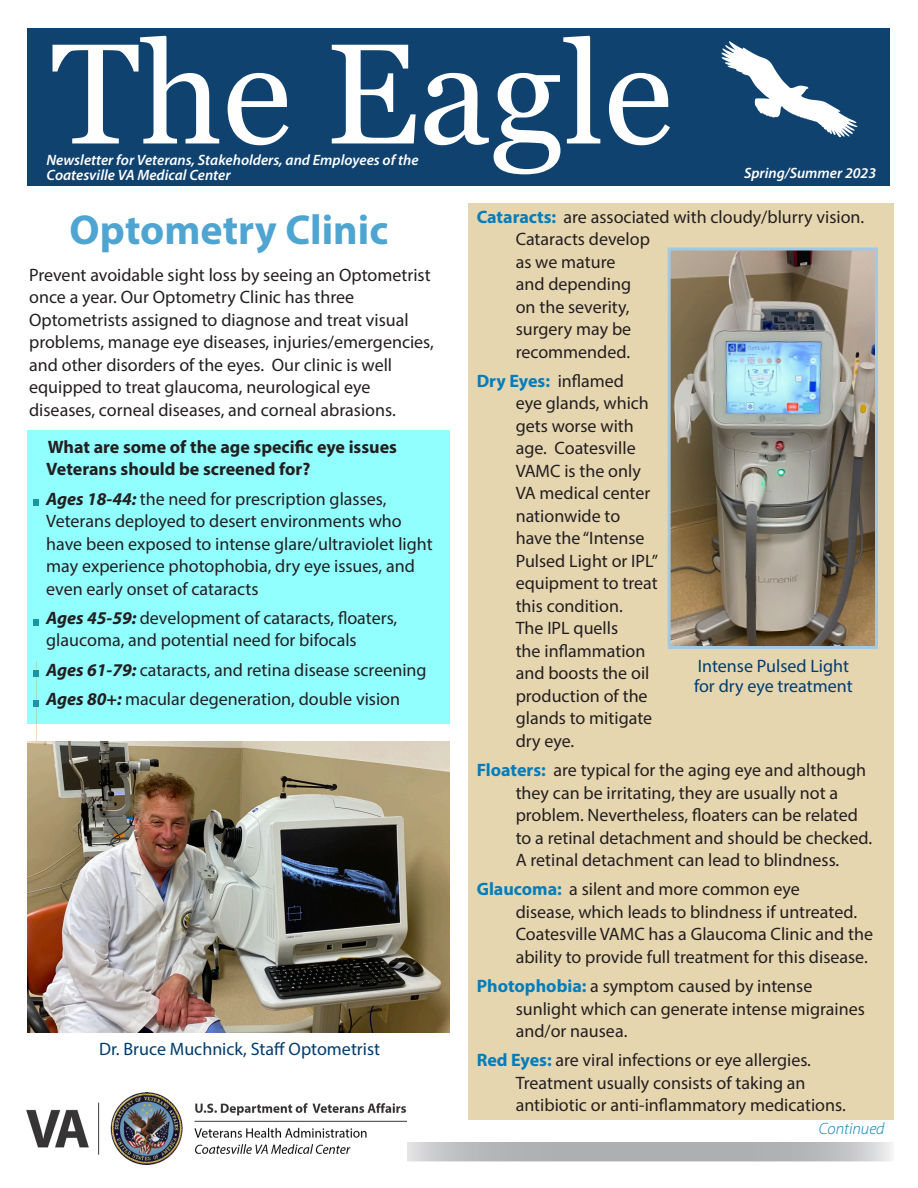
<style>
.page{position:relative;width:918px;height:1188px;background:#fff}
.page>*{position:absolute;margin:0;border:0;box-sizing:border-box;transform-origin:0 0}
.t1{font:142.5px "Georgia";color:#fff}
.t2{font:700 42px "Myriad Pro";color:#4fa5d1}
.Paragraph_Style_basi{font:18px/22.5px "Myriad Pro";color:#231f20}
.Paragraph_Style_basi-2{font:18px/20.2px "Myriad Pro";color:#003d71}
.t3{font:700 18px/22.5px "Myriad Pro";color:#231f20}
.t4{font:italic 300 16.5px "Myriad Pro";color:#007dbb}
.t5{font:italic 600 15px/15px "Myriad Pro";color:#fff}
.s1{font-weight:700;font-style:italic}
.s2{font-weight:700;color:#007dbb}
</style>
<div class="page">
<div style="left:468px;top:203px;width:426px;height:916px;background:#e6d6b0"></div>
<div style="left:27px;top:430px;width:423px;height:294px;background:#92ffff"></div>
<svg style="left:407px;top:1145px;width:484px;height:13px;background:#b7b8ba"></svg>
<div style="left:388px;top:1142px;width:506px;height:19px;border:2px solid #fff"></div>
<img style="left:26px;top:1093px;width:381px;height:71px">
<div style="left:28px;top:28px;width:862px;height:157px;background:#10426f"></div>
<svg style="left:721px;top:41px;width:137px;height:96px"></svg>
<img style="left:27px;top:741px;width:423px;height:292px">
<svg style="left:33px;top:499px;width:6px;height:6px"></svg>
<svg style="left:33px;top:619px;width:6px;height:6px"></svg>
<svg style="left:33px;top:670px;width:6px;height:6px"></svg>
<svg style="left:33px;top:700px;width:6px;height:6px"></svg>
<img style="left:672px;top:252px;width:202px;height:393px">
<div style="left:668px;top:248px;width:210px;height:401px;border:3px solid #a1c9e4"></div>
<p class="t1" style="left:51px;top:8px;width:623px">The Eagle</p>
<p class="t5" style="left:47px;top:152px;width:373px">Newsletter for Veterans, Stakeholders, and Employees of the<br>Coatesville VA Medical Center</p>
<p class="t5" style="left:744px;top:166px;width:134px">Spring/Summer 2023</p>
<h1 class="t2" style="left:70px;top:202px;width:320px">Optometry Clinic</h1>
<p class="Paragraph_Style_basi" style="left:29px;top:263px;width:406px">Prevent avoidable sight loss by seeing an Optometrist once a year. Our Optometry Clinic has three Optometrists assigned to diagnose and treat visual problems, manage eye diseases, injuries/emergencies, and other disorders of the eyes. Our clinic is well equipped to treat glaucoma, neurological eye diseases, corneal diseases, and corneal abrasions.</p>
<h2 class="t3" style="left:46px;top:435px;width:352px">What are some of the age specific eye issues<br>Veterans should be screened for?</h2>
<p class="Paragraph_Style_basi" style="left:46px;top:487px;width:388px"><span class="s1">Ages 18-44:</span> the need for prescription glasses, Veterans deployed to desert environments who have been exposed to intense glare/ultraviolet light may experience photophobia, dry eye issues, and even early onset of cataracts</p>
<p class="Paragraph_Style_basi" style="left:46px;top:606px;width:353px"><span class="s1">Ages 45-59:</span> development of cataracts, floaters, glaucoma, and potential need for bifocals</p>
<p class="Paragraph_Style_basi" style="left:46px;top:658px;width:382px"><span class="s1">Ages 61-79:</span> cataracts, and retina disease screening</p>
<p class="Paragraph_Style_basi" style="left:46px;top:687px;width:355px"><span class="s1">Ages 80+:</span> macular degeneration, double vision</p>
<p class="Paragraph_Style_basi-2" style="left:99px;top:1039px;width:283px">Dr. Bruce Muchnick, Staff Optometrist</p>
<p class="Paragraph_Style_basi" style="left:516px;top:205px;width:350px;text-indent:-39px"><span class="s2">Cataracts:</span> are associated with cloudy/blurry vision.<br>Cataracts develop<br>as we mature<br>and depending<br>on the severity,<br>surgery may be<br>recommended.</p>
<p class="Paragraph_Style_basi" style="left:516px;top:369px;width:144px;text-indent:-39px"><span class="s2">Dry Eyes:</span> inflamed<br>eye glands, which gets worse with age. Coatesville<br>VAMC is the only<br>VA medical center nationwide to have the “Intense<br>Pulsed Light or IPL” equipment to treat this condition.<br>The IPL quells<br>the inflammation and boosts the oil production of the glands to mitigate dry eye.</p>
<p class="Paragraph_Style_basi" style="left:516px;top:759px;width:358px;text-indent:-39px"><span class="s2">Floaters:</span> are typical for the aging eye and although they can be irritating, they are usually not a problem. Nevertheless, floaters can be related to a retinal detachment and should be checked.<br>A retinal detachment can lead to blindness.</p>
<p class="Paragraph_Style_basi" style="left:516px;top:878px;width:359px;text-indent:-39px"><span class="s2">Glaucoma:</span> a silent and more common eye<br>disease, which leads to blindness if untreated.<br>Coatesville VAMC has a Glaucoma Clinic and the ability to provide full treatment for this disease.</p>
<p class="Paragraph_Style_basi" style="left:516px;top:975px;width:351px;text-indent:-39px"><span class="s2">Photophobia:</span> a symptom caused by intense sunlight which can generate intense migraines and/or nausea.</p>
<p class="Paragraph_Style_basi" style="left:516px;top:1049px;width:332px;text-indent:-39px"><span class="s2">Red Eyes:</span> are viral infections or eye allergies.<br>Treatment usually consists of taking an antibiotic or anti-inflammatory medications.</p>
<p class="t4" style="left:819px;top:1119px;width:67px">Continued</p>
<p class="Paragraph_Style_basi-2" style="left:694px;top:655px;width:160px">Intense Pulsed Light for dry eye treatment</p>
</div>
